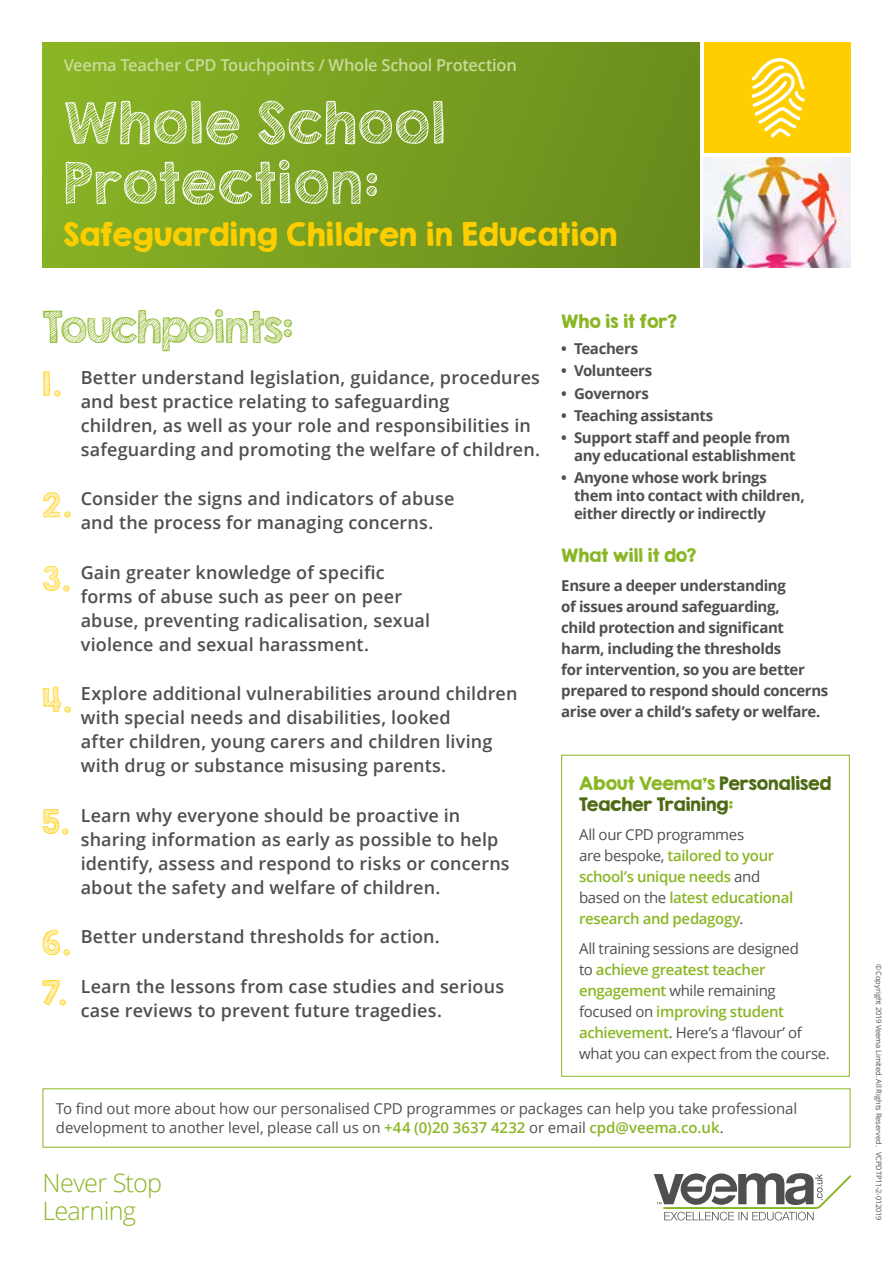
<style>
.page{position:relative;width:893px;height:1263px;background:#fff}
.page>*{position:absolute;margin:0;border:0;box-sizing:border-box;transform-origin:0 0}
.t1{font:51px/60px "KG Second Chances Sketch";letter-spacing:.025em;color:#fff}
.t2{font:39px "KG Second Chances Sketch";letter-spacing:-.02em;color:#8ab625}
.t3{font:28.5px "KG Second Chances Solid";letter-spacing:.015em;color:#ffce00}
.t4{font:300 25.2px/28px "Open Sans";letter-spacing:-.03em;color:#8ab625}
.t5{font:600 18px/24px "Open Sans";letter-spacing:.01em;color:#504f4f}
.t6{font:600 16.5px "Open Sans";letter-spacing:-.02em;color:#cada99}
.t7{font:16.5px/21px "KG Second Chances Solid";letter-spacing:-.005em;color:#4e6a14}
.t8{font:16.5px "KG Second Chances Solid";color:#8ab625}
.t9{font:700 15px/21px "Open Sans";letter-spacing:-.025em;color:#504f4f}
.t10{font:15px/19.5px "Open Sans";letter-spacing:-.005em;color:#504f4f}
.t11{font:15px/21px "Open Sans";letter-spacing:-.025em;color:#504f4f}
.t12{font:600 15px/21px "Open Sans";letter-spacing:-.025em;color:#8ab625}
.t13{font:7.5px "Open Sans";letter-spacing:-.005em;color:#504f4f}
.s1{font-family:"KG Second Chances Sketch";font-weight:400;font-size:30px;color:#ffce00}
.s2{color:#8ab625}
.s3{font-weight:400;color:#504f4f}
.s4{font-weight:600;color:#8ab625}
</style>
<div class="page">
<div style="left:561px;top:755px;width:289px;height:322px;border:1px solid #8ab625"></div>
<svg style="left:654px;top:1173px;width:197px;height:47px"></svg>
<div style="left:43px;top:43px;width:656px;height:225px;background:linear-gradient(to right,#89b425,#698b1d)"></div>
<div style="left:704px;top:43px;width:146px;height:110px;background:#ffce00"></div>
<img style="left:704px;top:157px;width:146px;height:111px">
<svg style="left:751px;top:58px;width:54px;height:80px"></svg>
<p class="t6" style="left:64px;top:54px;width:455px">Veema Teacher CPD Touchpoints / Whole School Protection</p>
<h1 class="t1" style="left:64px;top:93px;width:383px">Whole School<br>Protection:</h1>
<h3 class="t3" style="left:64px;top:216px;width:556px">Safeguarding Children in Education</h3>
<h2 class="t2" style="left:43px;top:302px;width:252px">Touchpoints:</h2>
<p class="t5" style="left:81px;top:365px;width:461px;text-indent:-38px"><span class="s1">1.</span> Better understand legislation, guidance, procedures and best practice relating to safeguarding<br>children, as well as your role and responsibilities in safeguarding and promoting the welfare of children.</p>
<p class="t5" style="left:81px;top:486px;width:375px;text-indent:-38px"><span class="s1">2.</span> Consider the signs and indicators of abuse and the process for managing concerns.</p>
<p class="t5" style="left:81px;top:560px;width:351px;text-indent:-38px"><span class="s1">3.</span> Gain greater knowledge of specific forms of abuse such as peer on peer abuse, preventing radicalisation, sexual violence and sexual harassment.</p>
<p class="t5" style="left:81px;top:681px;width:438px;text-indent:-38px"><span class="s1">4.</span> Explore additional vulnerabilities around children with special needs and disabilities, looked<br>after children, young carers and children living with drug or substance misusing parents.</p>
<p class="t5" style="left:81px;top:803px;width:430px;text-indent:-38px"><span class="s1">5.</span> Learn why everyone should be proactive in sharing information as early as possible to help identify, assess and respond to risks or concerns about the safety and welfare of children.</p>
<p class="t5" style="left:43px;top:924px;width:399px"><span class="s1">6.</span> Better understand thresholds for action.</p>
<p class="t5" style="left:81px;top:974px;width:425px;text-indent:-38px"><span class="s1">7.</span> Learn the lessons from case studies and serious case reviews to prevent future tragedies.</p>
<p class="t8" style="left:561px;top:310px;width:117px">Who is it for?</p>
<p class="t9" style="left:561px;top:338px;width:78px">• Teachers</p>
<p class="t9" style="left:561px;top:360px;width:93px">• Volunteers</p>
<p class="t9" style="left:561px;top:382px;width:89px">• Governors</p>
<p class="t9" style="left:561px;top:405px;width:154px">• Teaching assistants</p>
<p class="t9" style="left:574px;top:428px;width:223px;line-height:18px;text-indent:-13px">• Support staff and people from any educational establishment</p>
<p class="t9" style="left:574px;top:469px;width:232px;line-height:18px;text-indent:-13px">• Anyone whose work brings them into contact with children, either directly or indirectly</p>
<p class="t8" style="left:561px;top:544px;width:136px">What will it do?</p>
<p class="t9" style="left:561px;top:575px;width:269px">Ensure a deeper understanding<br>of issues around safeguarding,<br>child protection and significant harm, including the thresholds<br>for intervention, so you are better prepared to respond should concerns arise over a child’s safety or welfare.</p>
<p class="t7" style="left:579px;top:772px;width:254px"><span class="s2">About Veema’s</span> Personalised<br>Teacher Training<span class="s2">:</span></p>
<p class="t12" style="left:579px;top:824px;width:216px"><span class="s3">All our CPD programmes<br>are bespoke,</span> tailored to your school’s unique needs <span class="s3">and based on the</span> latest educational research and pedagogy<span class="s3">.</span></p>
<p class="t11" style="left:579px;top:937px;width:252px">All training sessions are designed<br>to <span class="s4">achieve greatest teacher engagement</span> while remaining focused on <span class="s4">improving student achievement</span>. Here’s a ‘flavour’ of what you can expect from the course.</p>
<p class="t10" style="left:56px;top:1098px;width:743px">To find out more about how our personalised CPD programmes or packages can help you take professional development to another level, please call us on <span class="s4">+44 (0)20 3637 4232</span> or email <span class="s4">cpd@veema.co.uk</span>.</p>
<h3 class="t4" style="left:43px;top:1168px;width:121px">Never Stop<br>Learning</h3>
<p class="t13" style="left:884px;top:963px;width:258px;rotate:90deg">© Copyright 2019 Veema Limited. All Rights Reserved. VCPDTP11-2-012019</p>
</div>
